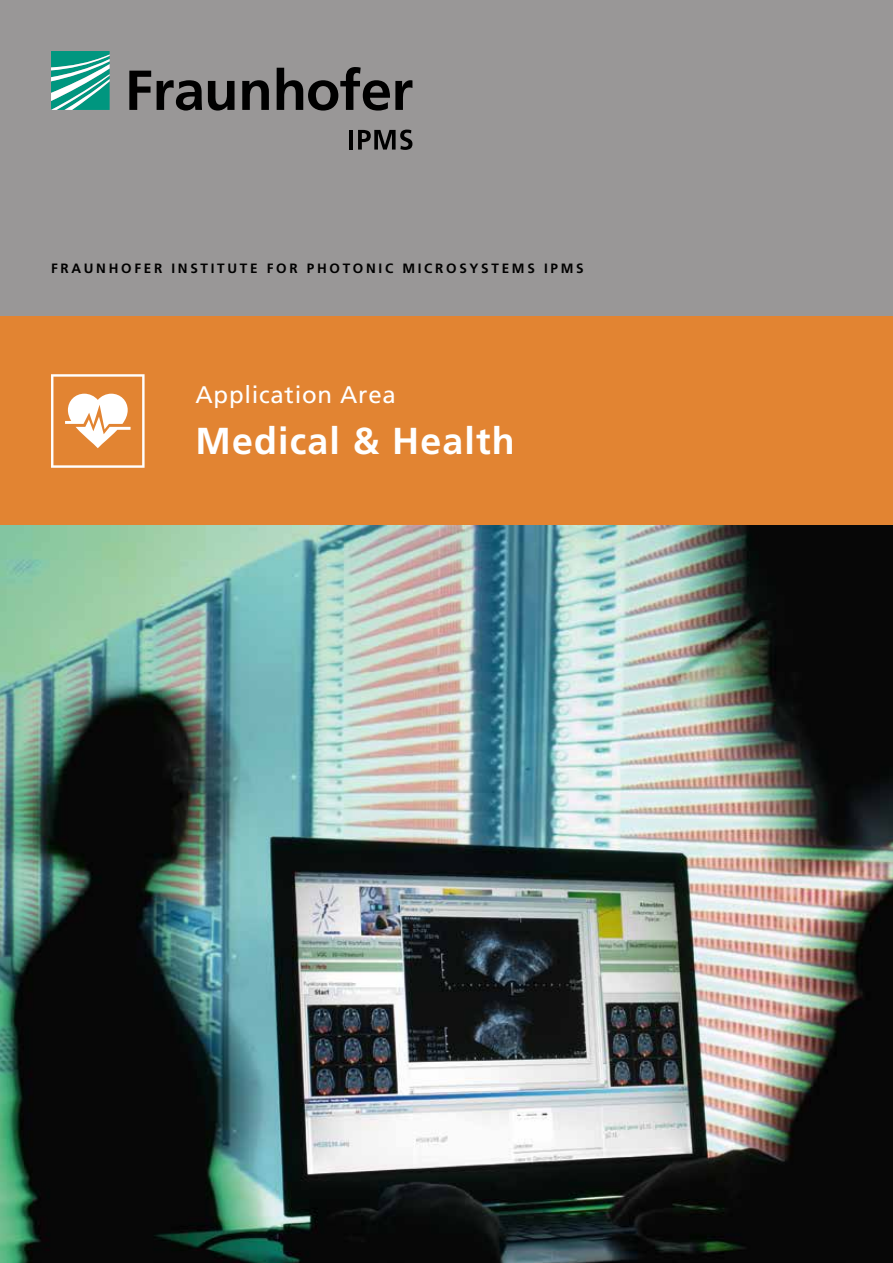
<style>
.page{position:relative;width:893px;height:1263px;background:#fff}
.page>*{position:absolute;margin:0;border:0;box-sizing:border-box;transform-origin:0 0}
.Haupttitel{font:700 37.5px "Frutiger LT Com";letter-spacing:.03em;color:#fff}
.Haupttitel-2{font:24px "Frutiger LT Com";letter-spacing:.03em;color:#fff}
.t1{font:700 13.5px "Frutiger LT Com";letter-spacing:.2em;color:#000}
</style>
<div class="page">
<div style="left:0;top:0;width:893px;height:316px;background:#999797"></div>
<svg style="left:51px;top:51px;width:59px;height:59px;background:#4ab2a2"></svg>
<svg style="left:129px;top:67px;width:283px;height:44px"></svg>
<hr style="left:349px;top:130px;width:4px;height:20px;background:#000">
<svg style="left:358px;top:130px;width:54px;height:20px"></svg>
<div style="left:0;top:316px;width:893px;height:210px;background:#e28432"></div>
<img style="left:0;top:526px;width:893px;height:737px">
<svg style="left:51px;top:374px;width:94px;height:94px"></svg>
<p class="t1" style="left:51px;top:261px;width:534px">FRAUNHOFER INSTITUTE FOR PHOTONIC MICROSYSTEMS IPMS</p>
<p class="Haupttitel-2" style="left:196px;top:381px;width:202px">Application Area</p>
<p class="Haupttitel" style="left:196px;top:419px;width:321px">Medical &amp; Health</p>
</div>
